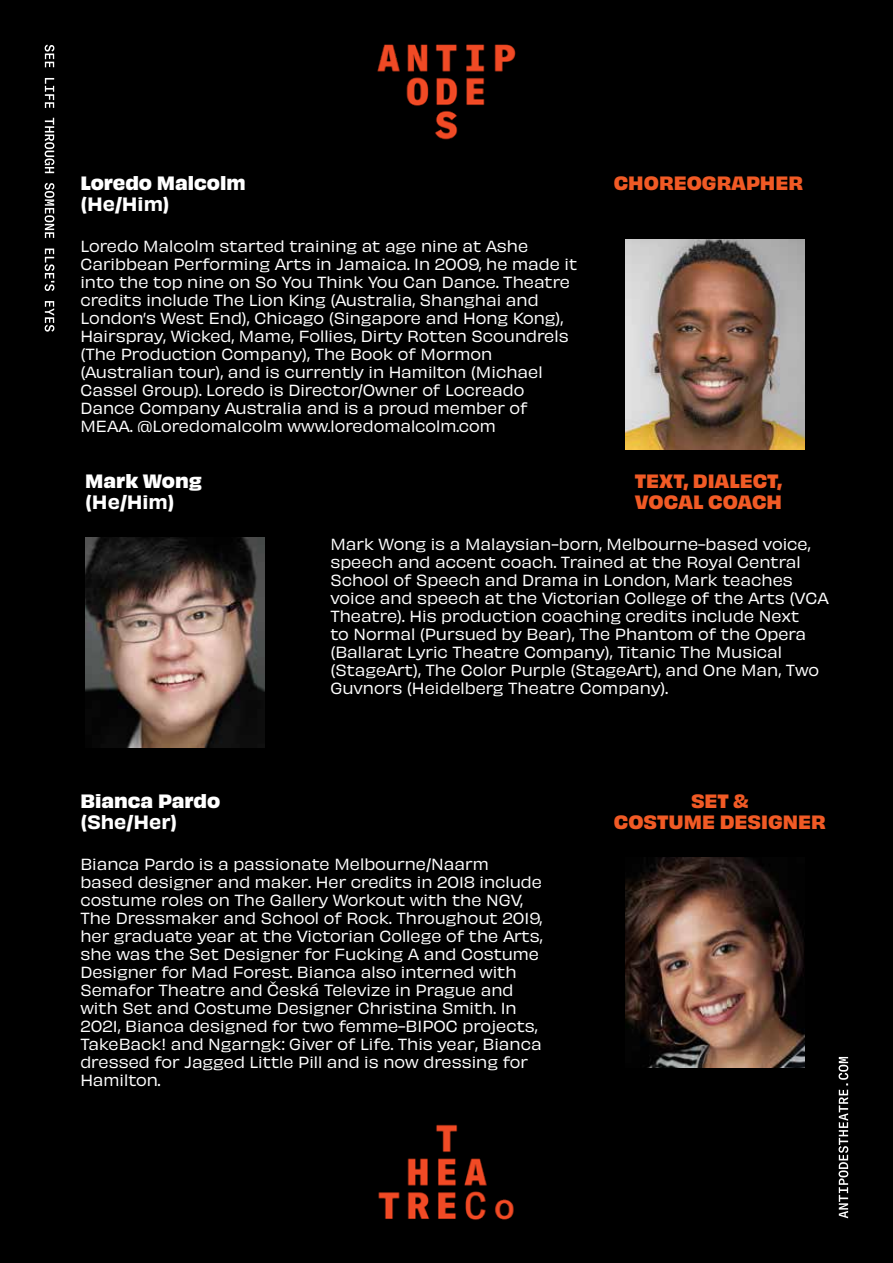
<style>
.page{position:relative;width:893px;height:1263px;background:#000}
.page>*{position:absolute;margin:0;border:0;box-sizing:border-box;transform-origin:0 0}
.t1{font:700 18px/21.6px "Obviously";color:#f15a25}
.t2{font:700 18px "Obviously";color:#fff}
.t3{font:18px "Obviously Semi";color:#fff}
.t4{font:15px/18px "Obviously";color:#fff}
</style>
<div class="page">
<img style="left:377px;top:44px;width:139px;height:96px">
<img style="left:378px;top:1124px;width:136px;height:96px">
<svg style="left:839px;top:1057px;width:9px;height:161px"></svg>
<svg style="left:45px;top:45px;width:9px;height:287px"></svg>
<img style="left:625px;top:240px;width:179px;height:210px">
<img style="left:85px;top:538px;width:180px;height:210px">
<img style="left:625px;top:857px;width:179px;height:211px">
<p class="t2" style="left:80px;top:168px;width:167px">Loredo Malcolm</p>
<p class="t3" style="left:80px;top:190px;width:91px">(He/Him)</p>
<p class="t4" style="left:80px;top:236px;width:498px">Loredo Malcolm started training at age nine at Ashe Caribbean Performing Arts in Jamaica. In 2009, he made it into the top nine on So You Think You Can Dance. Theatre credits include The Lion King (Australia, Shanghai and London’s West End), Chicago (Singapore and Hong Kong), Hairspray, Wicked, Mame, Follies, Dirty Rotten Scoundrels (The Production Company), The Book of Mormon (Australian tour), and is currently in Hamilton (Michael Cassel Group). Loredo is Director/Owner of Locreado Dance Company Australia and is a proud member of MEAA. @Loredomalcolm www.loredomalcolm.com</p>
<p class="t1" style="left:614px;top:170px;width:191px">CHOREOGRAPHER</p>
<p class="t2" style="left:85px;top:466px;width:118px">Mark Wong</p>
<p class="t3" style="left:85px;top:488px;width:91px">(He/Him)</p>
<p class="t2" style="left:80px;top:786px;width:141px">Bianca Pardo</p>
<p class="t3" style="left:80px;top:808px;width:99px">(She/Her)</p>
<p class="t1" style="left:635px;top:468px;width:149px">TEXT, DIALECT,<br>VOCAL COACH</p>
<p class="t4" style="left:330px;top:533px;width:500px">Mark Wong is a Malaysian-born, Melbourne-based voice, speech and accent coach. Trained at the Royal Central School of Speech and Drama in London, Mark teaches voice and speech at the Victorian College of the Arts (VCA Theatre). His production coaching credits include Next<br>to Normal (Pursued by Bear), The Phantom of the Opera (Ballarat Lyric Theatre Company), Titanic The Musical (StageArt), The Color Purple (StageArt), and One Man, Two Guvnors (Heidelberg Theatre Company).</p>
<p class="t1" style="left:614px;top:788px;width:214px;text-align:center">SET &amp;<br>COSTUME DESIGNER</p>
<p class="t4" style="left:80px;top:853px;width:464px">Bianca Pardo is a passionate Melbourne/Naarm based designer and maker. Her credits in 2018 include costume roles on The Gallery Workout with the NGV, The Dressmaker and School of Rock. Throughout 2019, her graduate year at the Victorian College of the Arts, she was the Set Designer for Fucking A and Costume Designer for Mad Forest. Bianca also interned with Semafor Theatre and Česká Televize in Prague and with Set and Costume Designer Christina Smith. In 2021, Bianca designed for two femme-BIPOC projects, TakeBack! and Ngarngk: Giver of Life. This year, Bianca dressed for Jagged Little Pill and is now dressing for Hamilton.</p>
</div>
